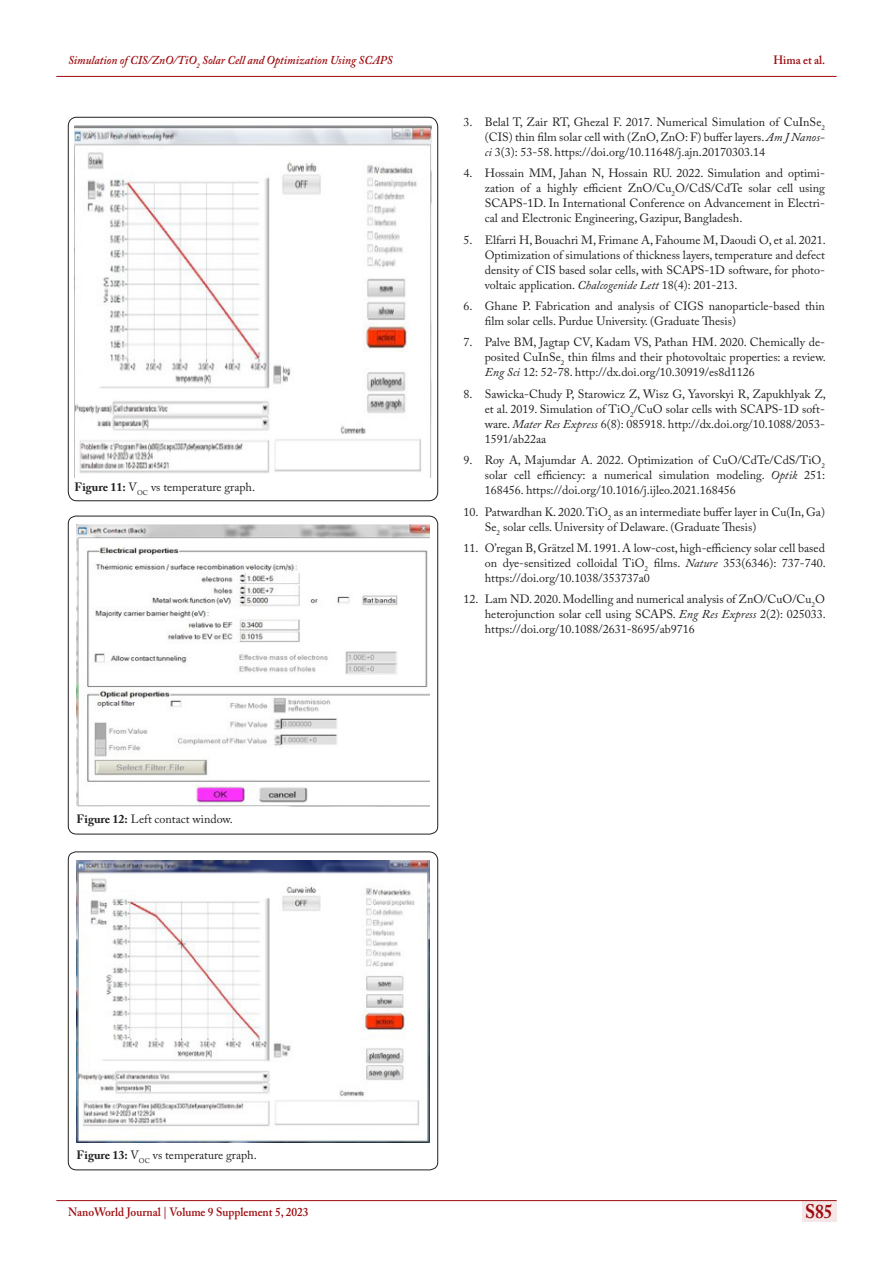
<style>
.page{position:relative;width:893px;height:1263px;background:#fff}
.page>*{position:absolute;margin:0;border:0;box-sizing:border-box;transform-origin:0 0}
.t1{font:700 19.5px "Adobe Caslon Pro";color:#9e0b0f;scale:.9 1}
.t2{font:12px/15px "Adobe Caslon Pro";color:#231f20;text-align:justify}
.t3{font:italic 600 12px "Adobe Caslon Pro";color:#9e0b0f;scale:.95 1}
.t4{font:600 12px "Adobe Caslon Pro";color:#9e0b0f;scale:.95 1}
.s1{font-weight:700}
.s2{font-style:italic}
</style>
<div class="page">
<div style="left:802px;top:1200px;width:34px;height:21px;background:#f5e7e7"></div>
<hr style="left:56px;top:1200px;width:781px;height:1px;background:#9e0b0f">
<hr style="left:56px;top:76px;width:781px;height:1px;background:#9e0b0f">
<svg style="left:68px;top:117px;width:370px;height:384px"></svg>
<img style="left:75px;top:126px;width:356px;height:351px">
<svg style="left:68px;top:851px;width:370px;height:319px"></svg>
<img style="left:77px;top:860px;width:352px;height:282px">
<svg style="left:68px;top:516px;width:370px;height:318px"></svg>
<img style="left:77px;top:524px;width:352px;height:282px">
<p class="t3" style="left:68px;top:53px;width:343px">Simulation of CIS/ZnO/TiO<sub>2</sub> Solar Cell and Optimization Using SCAPS</p>
<p class="t4" style="left:773px;top:53px;width:56px">Hima et al.</p>
<p class="t2" style="left:74px;top:479px;width:182px"><span class="s1">Figure 11:</span> V<sub>OC</sub> vs temperature graph.</p>
<p class="t2" style="left:77px;top:811px;width:158px"><span class="s1">Figure 12:</span> Left contact window.</p>
<p class="t2" style="left:77px;top:1147px;width:182px"><span class="s1">Figure 13:</span> V<sub>OC</sub> vs temperature graph.</p>
<p class="t2" style="left:485px;top:114px;width:342px;text-indent:-21px">3. Belal T, Zair RT, Ghezal F. 2017. Numerical Simulation of CuInSe<sub>2 </sub>(CIS) thin film solar cell with (ZnO, ZnO: F) buffer layers. <span class="s2">Am J Nanos&shy;ci</span> 3(3): 53-58. https://doi.org/10.11648/j.ajn.20170303.14</p>
<p class="t2" style="left:485px;top:166px;width:342px;text-indent:-21px">4. Hossain MM, Jahan N, Hossain RU. 2022. Simulation and optimi&shy;zation of a highly efficient ZnO/Cu<sub>2</sub>O/CdS/CdTe solar cell using SCAPS-1D. In International Conference on Advancement in Electri&shy;cal and Electronic Engineering, Gazipur, Bangladesh.</p>
<p class="t2" style="left:485px;top:232px;width:343px;text-indent:-21px">5. Elfarri H, Bouachri M, Frimane A, Fahoume M, Daoudi O, et al. 2021.<br>Optimization of simulations of thickness layers, temperature and defect density of CIS based solar cells, with SCAPS-1D software, for photo&shy;voltaic application. <span class="s2">Chalcogenide Lett</span> 18(4): 201-213.</p>
<p class="t2" style="left:485px;top:298px;width:342px;text-indent:-21px">6. Ghane P. Fabrication and analysis of CIGS nanoparticle-based thin film solar cells. Purdue University. (Graduate Thesis)</p>
<p class="t2" style="left:485px;top:335px;width:343px;text-indent:-21px">7. Palve BM, Jagtap CV, Kadam VS, Pathan HM. 2020. Chemically de&shy;posited CuInSe<sub>2</sub> thin films and their photovoltaic properties: a review.<br><span class="s2">Eng Sci</span> 12: 52-78. http://dx.doi.org/10.30919/es8d1126</p>
<p class="t2" style="left:485px;top:386px;width:343px;text-indent:-21px">8. Sawicka-Chudy P, Starowicz Z, Wisz G, Yavorskyi R, Zapukhlyak Z, et al. 2019. Simulation of TiO<sub>2</sub>/CuO solar cells with SCAPS-1D soft&shy;ware. <span class="s2">Mater Res Express</span> 6(8): 085918. http://dx.doi.org/10.1088/2053- 1591/ab22aa</p>
<p class="t2" style="left:485px;top:452px;width:342px;text-indent:-21px">9. Roy A, Majumdar A. 2022. Optimization of CuO/CdTe/CdS/TiO<sub>2 </sub>solar cell efficiency: a numerical simulation modeling. <span class="s2">Optik</span> 251:<br>168456. https://doi.org/10.1016/j.ijleo.2021.168456</p>
<p class="t2" style="left:485px;top:504px;width:342px;text-indent:-21px">10. Patwardhan K. 2020. TiO<sub>2</sub> as an intermediate buffer layer in Cu(In, Ga)<br>Se<sub>2</sub> solar cells. University of Delaware. (Graduate Thesis)</p>
<p class="t2" style="left:485px;top:540px;width:342px;text-indent:-21px">11. O’regan B, Grätzel M. 1991. A low-cost, high-efficiency solar cell based on dye-sensitized colloidal TiO<sub>2</sub> films. <span class="s2">Nature</span> 353(6346): 737-740. https://doi.org/10.1038/353737a0</p>
<p class="t2" style="left:485px;top:592px;width:342px;text-indent:-21px">12. Lam ND. 2020. Modelling and numerical analysis of ZnO/CuO/Cu<sub>2</sub>O heterojunction solar cell using SCAPS. <span class="s2">Eng Res Express</span> 2(2): 025033. https://doi.org/10.1088/2631-8695/ab9716</p>
<p class="t4" style="left:68px;top:1204px;width:255px">NanoWorld Journal | Volume 9 Supplement 5, 2023</p>
<h1 class="t1" style="left:805px;top:1200px;width:32px">S85</h1>
</div>
